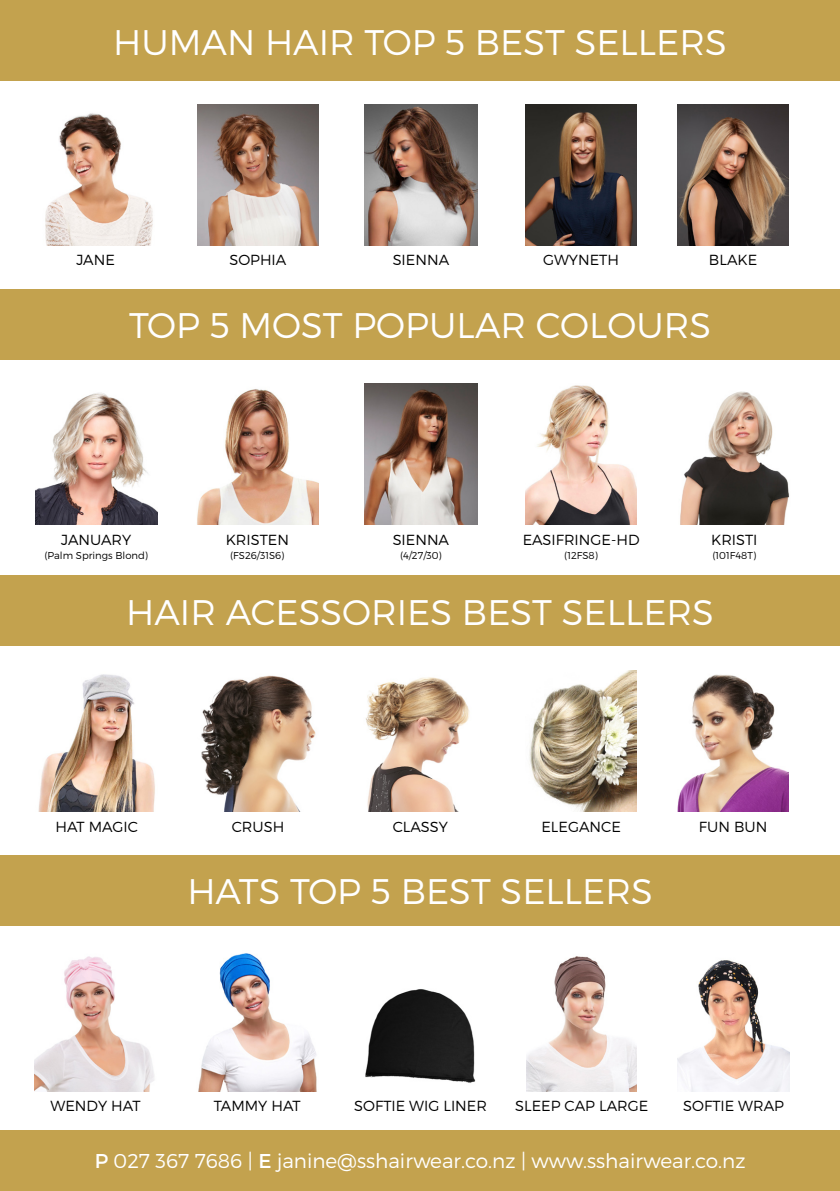
<style>
.page{position:relative;width:840px;height:1191px;background:#fff}
.page>*{position:absolute;margin:0;border:0;box-sizing:border-box;transform-origin:0 0}
.t1{font:300 35.6px "Montserrat";color:#fff}
.t2{font:300 20px "Montserrat";color:#fff}
.t3{font:300 14.6px "Montserrat";color:#000}
.t4{font:300 10px "Montserrat";color:#000}
.s1{font-weight:400}
</style>
<div class="page">
<div style="left:0;top:1130px;width:839px;height:61px;background:#c3a24e"></div>
<div style="left:0;top:0;width:839px;height:80px;background:#c3a24e"></div>
<div style="left:0;top:289px;width:839px;height:70px;background:#c3a24e"></div>
<div style="left:0;top:576px;width:839px;height:70px;background:#c3a24e"></div>
<div style="left:0;top:855px;width:839px;height:70px;background:#c3a24e"></div>
<img style="left:45px;top:113px;width:108px;height:132px">
<img style="left:197px;top:104px;width:121px;height:141px">
<img style="left:364px;top:104px;width:113px;height:141px">
<img style="left:525px;top:104px;width:111px;height:141px">
<img style="left:677px;top:104px;width:111px;height:141px">
<img style="left:35px;top:392px;width:122px;height:133px">
<img style="left:197px;top:389px;width:121px;height:136px">
<img style="left:364px;top:384px;width:113px;height:141px">
<img style="left:525px;top:385px;width:111px;height:140px">
<img style="left:680px;top:391px;width:109px;height:134px">
<img style="left:38px;top:674px;width:117px;height:137px">
<img style="left:201px;top:675px;width:115px;height:136px">
<img style="left:365px;top:677px;width:105px;height:134px">
<img style="left:529px;top:671px;width:107px;height:140px">
<img style="left:677px;top:674px;width:111px;height:137px">
<img style="left:35px;top:956px;width:119px;height:135px">
<img style="left:198px;top:953px;width:119px;height:138px">
<img style="left:365px;top:989px;width:111px;height:94px">
<img style="left:526px;top:956px;width:110px;height:135px">
<img style="left:677px;top:960px;width:112px;height:131px">
<h1 class="t1" style="left:113px;top:21px;width:614px">HUMAN HAIR TOP 5 BEST SELLERS</h1>
<p class="t3" style="left:76px;top:251px;width:40px">JANE</p>
<p class="t3" style="left:229px;top:251px;width:58px">SOPHIA</p>
<p class="t3" style="left:392px;top:251px;width:58px">SIENNA</p>
<p class="t3" style="left:542px;top:251px;width:77px">GWYNETH</p>
<p class="t3" style="left:708px;top:251px;width:50px">BLAKE</p>
<h1 class="t1" style="left:129px;top:304px;width:583px">TOP 5 MOST POPULAR COLOURS</h1>
<p class="t3" style="left:225px;top:530px;width:65px">KRISTEN</p>
<p class="t3" style="left:392px;top:530px;width:58px">SIENNA</p>
<p class="t3" style="left:522px;top:530px;width:118px">EASIFRINGE-HD</p>
<p class="t3" style="left:61px;top:530px;width:71px">JANUARY</p>
<p class="t4" style="left:44px;top:549px;width:105px">(Palm Springs Blond)</p>
<p class="t4" style="left:230px;top:549px;width:56px">(FS26/31S6)</p>
<p class="t4" style="left:400px;top:549px;width:43px">(4/27/30)</p>
<p class="t4" style="left:564px;top:549px;width:35px">(12FS8)</p>
<p class="t4" style="left:712px;top:549px;width:45px">(101F48T)</p>
<p class="t3" style="left:710px;top:531px;width:48px">KRISTI</p>
<h1 class="t1" style="left:126px;top:590px;width:589px">HAIR ACESSORIES BEST SELLERS</h1>
<p class="t3" style="left:55px;top:817px;width:84px">HAT MAGIC</p>
<p class="t3" style="left:231px;top:817px;width:54px">CRUSH</p>
<p class="t3" style="left:392px;top:817px;width:57px">CLASSY</p>
<p class="t3" style="left:541px;top:817px;width:81px">ELEGANCE</p>
<p class="t3" style="left:698px;top:817px;width:70px">FUN BUN</p>
<h1 class="t1" style="left:187px;top:869px;width:466px">HATS TOP 5 BEST SELLERS</h1>
<p class="t3" style="left:51px;top:1097px;width:91px">WENDY HAT</p>
<p class="t3" style="left:213px;top:1097px;width:88px">TAMMY HAT</p>
<p class="t3" style="left:354px;top:1097px;width:134px">SOFTIE WIG LINER</p>
<p class="t3" style="left:515px;top:1097px;width:134px">SLEEP CAP LARGE</p>
<p class="t3" style="left:683px;top:1097px;width:102px">SOFTIE WRAP</p>
<h2 class="t2" style="left:95px;top:1149px;width:652px"><span class="s1">P</span> 027 367 7686 | <span class="s1">E</span> janine@sshairwear.co.nz | www.sshairwear.co.nz</h2>
</div>
